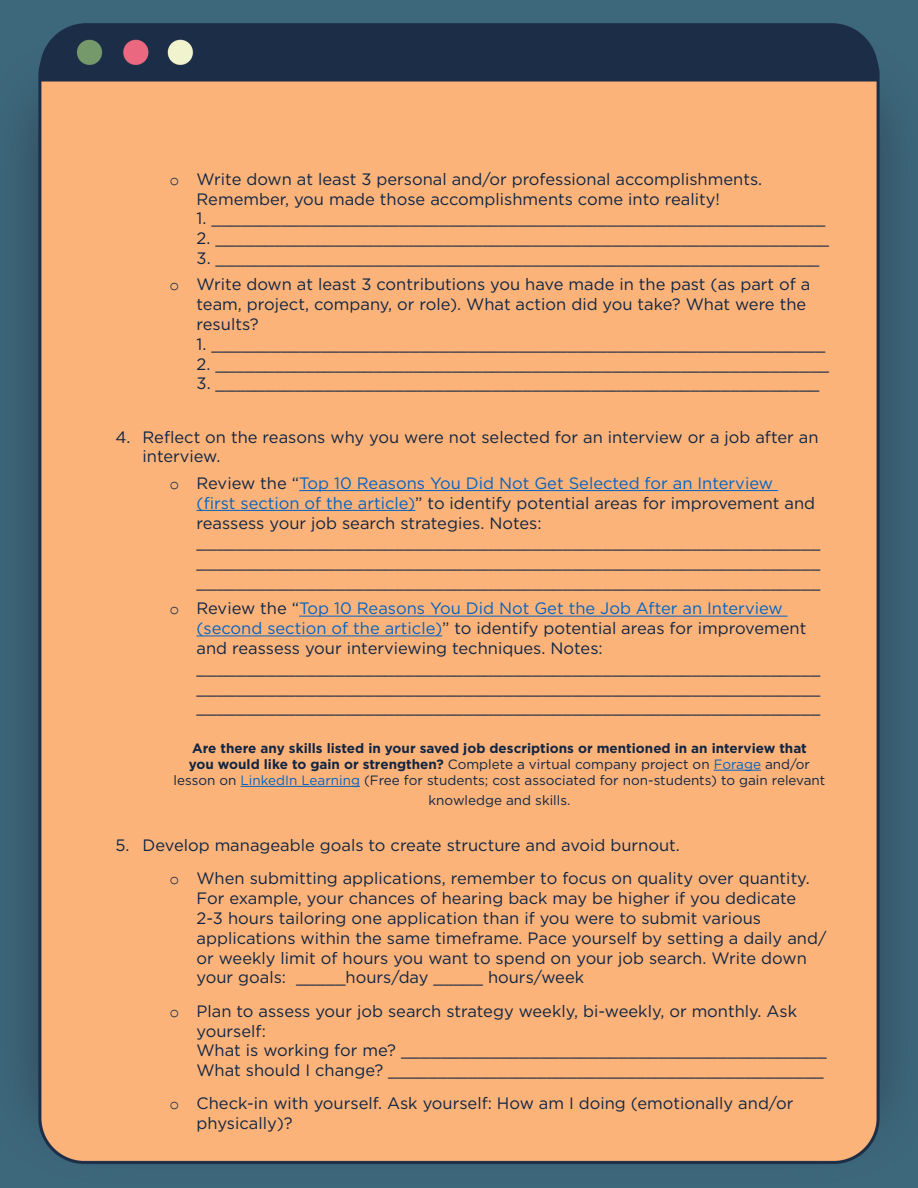
<style>
.page{position:relative;width:918px;height:1188px;background:#fff}
.page>*{position:absolute;margin:0;border:0;box-sizing:border-box;transform-origin:0 0}
.t1{font:16.5px/19.8px "Gotham";color:#112542}
.t2{font:700 13.5px/16.2px "Gotham";color:#112542;text-align:center}
.t3{font:13.5px "Gotham";color:#112542}
.s1{font-family:"Courier New"}
.s2{color:#0563c1}
.s3{font-weight:400}
.s4{font-weight:400;color:#0563c1}
</style>
<div class="page">
<img style="left:0;top:0;width:918px;height:1188px">
<hr style="left:299px;top:490px;width:479px;height:1px;background:#0563c1">
<hr style="left:197px;top:510px;width:218px;height:1px;background:#0563c1">
<hr style="left:299px;top:616px;width:489px;height:1px;background:#0563c1">
<hr style="left:197px;top:636px;width:245px;height:1px;background:#0563c1">
<hr style="left:714px;top:770px;width:47px;height:1px;background:#0563c1">
<hr style="left:241px;top:786px;width:119px;height:1px;background:#0563c1">
<p class="t1" style="left:197px;top:169px;width:567px;text-indent:-27px"><span class="s1">o</span> Write down at least 3 personal and/or professional accomplishments.<br>Remember, you made those accomplishments come into reality!</p>
<p class="t1" style="left:197px;top:208px;width:630px">1. ______________________________________________________________</p>
<p class="t1" style="left:197px;top:228px;width:634px">2. ______________________________________________________________</p>
<p class="t1" style="left:170px;top:244px;width:651px;line-height:26.5px;text-indent:27px">3. _____________________________________________________________ <span class="s1">o</span> Write down at least 3 contributions you have made in the past (as part of a</p>
<p class="t1" style="left:197px;top:294px;width:611px">team, project, company, or role). What action did you take? What were the results?</p>
<p class="t1" style="left:197px;top:334px;width:630px">1. ______________________________________________________________</p>
<p class="t1" style="left:197px;top:354px;width:634px">2. ______________________________________________________________</p>
<p class="t1" style="left:197px;top:373px;width:624px">3. _____________________________________________________________</p>
<p class="t1" style="left:143px;top:426px;width:678px;text-indent:-27px">4. Reflect on the reasons why you were not selected for an interview or a job after an interview.</p>
<p class="t1" style="left:197px;top:473px;width:625px;text-indent:-27px"><span class="s1">o</span> Review the “<span class="s2">Top 10 Reasons You Did Not Get Selected for an Interview<br>(first section of the article)</span>” to identify potential areas for improvement and reassess your job search strategies. Notes: _______________________________________________________________ _______________________________________________________________ _______________________________________________________________</p>
<p class="t1" style="left:197px;top:598px;width:625px;text-indent:-27px"><span class="s1">o</span> Review the “<span class="s2">Top 10 Reasons You Did Not Get the Job After an Interview (second section of the article)</span>” to identify potential areas for improvement and reassess your interviewing techniques. Notes: _______________________________________________________________ _______________________________________________________________ _______________________________________________________________</p>
<p class="t2" style="left:174px;top:740px;width:653px">Are there any skills listed in your saved job descriptions or mentioned in an interview that<br>you would like to gain or strengthen? <span class="s3">Complete a virtual company project on</span> <span class="s4">Forage</span> <span class="s3">and/or lesson on</span> <span class="s4">LinkedIn Learning</span> <span class="s3">(Free for students; cost associated for non-students) to gain relevant</span></p>
<p class="t3" style="left:429px;top:791px;width:143px">knowledge and skills.</p>
<p class="t1" style="left:170px;top:828px;width:642px;line-height:33.3px;text-indent:-54px">5. Develop manageable goals to create structure and avoid burnout.<br><span class="s1">o</span> When submitting applications, remember to focus on quality over quantity.</p>
<p class="t1" style="left:197px;top:888px;width:631px">For example, your chances of hearing back may be higher if you dedicate 2-3 hours tailoring one application than if you were to submit various applications within the same timeframe. Pace yourself by setting a daily and/ or weekly limit of hours you want to spend on your job search. Write down your goals: _____hours/day _____ hours/week</p>
<p class="t1" style="left:197px;top:1001px;width:632px;text-indent:-27px"><span class="s1">o</span> Plan to assess your job search strategy weekly, bi-weekly, or monthly. Ask yourself:<br>What is working for me? ___________________________________________ What should I change? ____________________________________________</p>
<p class="t1" style="left:197px;top:1093px;width:598px;text-indent:-27px"><span class="s1">o</span> Check-in with yourself. Ask yourself: How am I doing (emotionally and/or physically)?</p>
</div>
